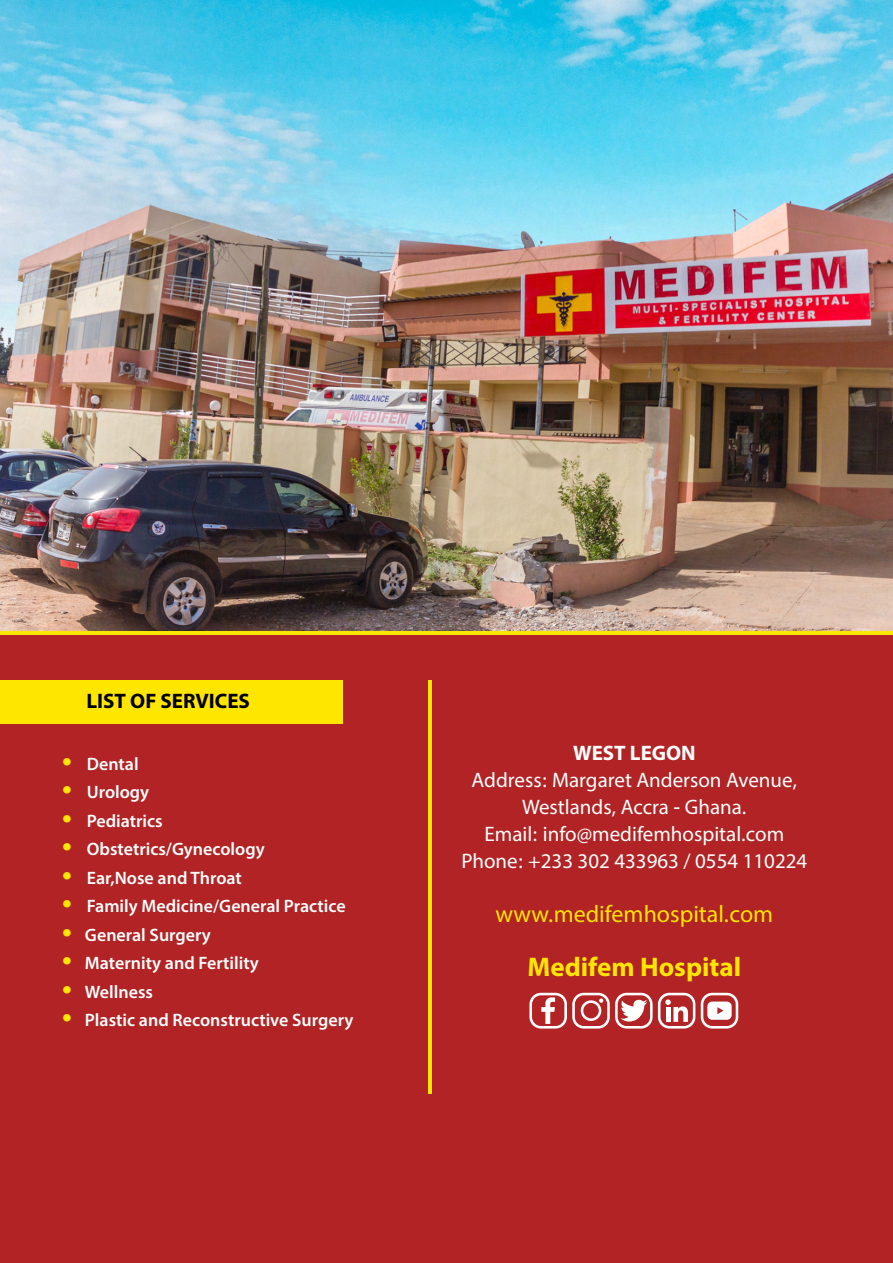
<style>
.page{position:relative;width:893px;height:1263px;background:#b12324}
.page>*{position:absolute;margin:0;border:0;box-sizing:border-box;transform-origin:0 0}
.t1{font:700 27px "Myriad Hebrew";color:#ffe600}
.t2{font:24px "Myriad Hebrew";color:#ffe600}
.t3{font:21px/27px "Myriad Hebrew";color:#fff;text-align:center}
.t4{font:700 21px "Myriad Pro";color:#000}
.t5{font:700 21px "Myriad Hebrew";color:#fff}
.t6{font:600 18px "Myriad Pro";color:#fff}
.s1{font-size:31.5px;color:#ffe600}
</style>
<div class="page">
<img style="left:0;top:0;width:893px;height:630px">
<hr style="left:428px;top:680px;width:3px;height:413px;background:#ffe600">
<hr style="left:0;top:632px;width:893px;height:3px;background:#ffe600">
<svg style="left:529px;top:993px;width:166px;height:35px"></svg>
<svg style="left:701px;top:993px;width:37px;height:35px"></svg>
<div style="left:0;top:680px;width:343px;height:44px;background:#ffe600"></div>
<p class="t4" style="left:86px;top:687px;width:165px">LIST OF SERVICES</p>
<p class="t6" style="left:62px;top:752px;width:78px"><span class="s1">•</span> Dental</p>
<p class="t6" style="left:62px;top:781px;width:89px"><span class="s1">•</span> Urology</p>
<p class="t6" style="left:62px;top:809px;width:102px"><span class="s1">•</span> Pediatrics</p>
<p class="t6" style="left:62px;top:838px;width:204px"><span class="s1">•</span> Obstetrics/Gynecology</p>
<p class="t6" style="left:62px;top:866px;width:181px"><span class="s1">•</span> Ear,Nose and Throat</p>
<p class="t6" style="left:62px;top:895px;width:285px"><span class="s1">•</span> Family Medicine/General Practice</p>
<p class="t6" style="left:62px;top:923px;width:150px"><span class="s1">•</span> General Surgery</p>
<p class="t6" style="left:62px;top:952px;width:198px"><span class="s1">•</span> Maternity and Fertility</p>
<p class="t6" style="left:62px;top:980px;width:92px"><span class="s1">•</span> Wellness</p>
<p class="t6" style="left:62px;top:1009px;width:293px"><span class="s1">•</span> Plastic and Reconstructive Surgery</p>
<p class="t5" style="left:573px;top:742px;width:124px">WEST LEGON</p>
<p class="t3" style="left:461px;top:768px;width:347px">Address: Margaret Anderson Avenue, Westlands, Accra - Ghana.<br>Email: info@medifemhospital.com Phone: +233 302 433963 / 0554 110224</p>
<h2 class="t2" style="left:496px;top:901px;width:279px">www.medifemhospital.com</h2>
<h1 class="t1" style="left:528px;top:952px;width:215px">Medifem Hospital</h1>
</div>
